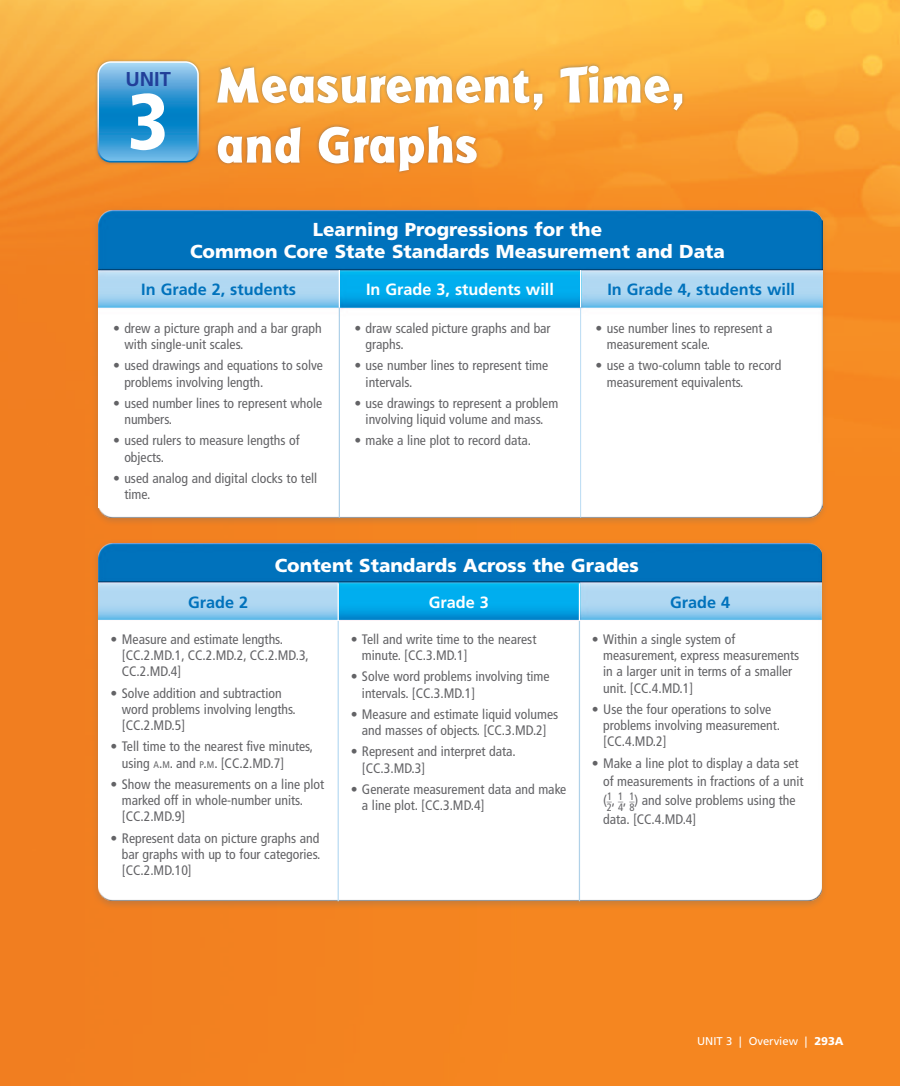
<style>
.page{position:relative;width:900px;height:1086px;background:#fff}
.page>*{position:absolute;margin:0;border:0;box-sizing:border-box;transform-origin:0 0}
.t1{font:900 78.75px "HMS Frutiger Cond Std";color:#fff}
.t2{font:800 52.5px/60px "Badger";color:#fff}
.t3{font:700 20px "Frutiger LT Std";color:#223f99}
.t4{font:900 18.75px/22.5px "Frutiger LT Std";color:#fff;text-align:center}
.t5{font:700 16.25px "Frutiger LT Std";color:#0072bc}
.t6{font:700 16.25px "Frutiger LT Std";color:#fff}
.t7{font:condensed 13.75px/16.2px "Frutiger LT Std";color:#636366}
.t8{font:11.25px "Frutiger LT Std";color:#fff}
.t9{font:condensed 10.75px "Frutiger LT Std";color:#636366}
.s1{font-size:9.62px}
.s2{font-style:inherit}
.s3{font-size:13.75px}
.s4{font-weight:900}
</style>
<div class="page">
<img style="left:0;top:0;width:900px;height:1086px">
<div style="left:94px;top:58px;width:108px;height:107px;background:#0d4da1;opacity:.35"></div>
<svg style="left:98px;top:61px;width:101px;height:101px"></svg>
<div style="left:91px;top:538px;width:737px;height:372px;background:#015aaa;opacity:.2"></div>
<img style="left:98px;top:543px;width:724px;height:248px">
<img style="left:98px;top:791px;width:724px;height:110px">
<div style="left:91px;top:205px;width:737px;height:321px;background:#015aaa;opacity:.2"></div>
<img style="left:98px;top:210px;width:724px;height:233px">
<img style="left:98px;top:443px;width:724px;height:74px">
<div style="left:214px;top:62px;width:471px;height:112px;background:#0d4da1;opacity:.35"></div>
<hr style="left:338px;top:621px;width:1px;height:280px;background:#b9dbf3">
<hr style="left:579px;top:621px;width:1px;height:280px;background:#b0d1e8">
<hr style="left:338px;top:583px;width:1px;height:38px;background:#fff">
<hr style="left:579px;top:583px;width:1px;height:38px;background:#fff">
<hr style="left:339px;top:308px;width:1px;height:209px;background:#b0d1e8">
<hr style="left:339px;top:270px;width:1px;height:38px;background:#fff">
<hr style="left:580px;top:270px;width:1px;height:38px;background:#fff">
<hr style="left:580px;top:308px;width:1px;height:209px;background:#b9dbf3">
<h3 class="t3" style="left:125px;top:67px;width:44px">Unit</h3>
<h1 class="t1" style="left:128px;top:74px;width:42px">3</h1>
<h2 class="t2" style="left:216px;top:54px;width:471px">Measurement, Time, and Graphs</h2>
<h3 class="t4" style="left:190px;top:218px;width:536px">Learning Progressions for the<br>Common Core State Standards Measurement and Data</h3>
<p class="t5" style="left:141px;top:280px;width:156px">In Grade 2, students</p>
<p class="t6" style="left:366px;top:280px;width:189px">In Grade 3, students will</p>
<p class="t5" style="left:607px;top:280px;width:189px">In Grade 4, students will</p>
<p class="t7" style="left:124px;top:320px;width:199px;text-indent:-11px">• drew a picture graph and a bar graph with single-unit scales.</p>
<p class="t7" style="left:124px;top:358px;width:200px;text-indent:-11px">• used drawings and equations to solve problems involving length.</p>
<p class="t7" style="left:124px;top:395px;width:199px;text-indent:-11px">• used number lines to represent whole numbers.</p>
<p class="t7" style="left:124px;top:433px;width:177px;text-indent:-11px">• used rulers to measure lengths of objects.</p>
<p class="t7" style="left:124px;top:470px;width:194px;text-indent:-11px">• used analog and digital clocks to tell time.</p>
<p class="t7" style="left:607px;top:320px;width:167px;text-indent:-11px">• use number lines to represent a measurement scale.</p>
<p class="t7" style="left:607px;top:357px;width:176px;text-indent:-11px">• use a two-column table to record measurement equivalents.</p>
<p class="t7" style="left:366px;top:320px;width:187px;text-indent:-11px">• draw scaled picture graphs and bar graphs.</p>
<p class="t7" style="left:366px;top:358px;width:184px;text-indent:-11px">• use number lines to represent time intervals.</p>
<p class="t7" style="left:354px;top:395px;width:205px;text-align:center">• use drawings to represent a problem involving liquid volume and mass.</p>
<p class="t7" style="left:354px;top:432px;width:178px">• make a line plot to record data.</p>
<h3 class="t4" style="left:275px;top:554px;width:366px">Content Standards Across the Grades</h3>
<p class="t5" style="left:188px;top:593px;width:62px">Grade 2</p>
<p class="t6" style="left:429px;top:593px;width:62px">Grade 3</p>
<p class="t5" style="left:670px;top:593px;width:62px">Grade 4</p>
<p class="t7" style="left:122px;top:631px;width:189px;text-indent:-11px">• Measure and estimate lengths. [CC.2.MD.1, CC.2.MD.2, CC.2.MD.3,<br>CC.2.MD.4]</p>
<p class="t7" style="left:122px;top:685px;width:176px;text-indent:-11px">• Solve addition and subtraction word problems involving lengths. [CC.2.MD.5]</p>
<p class="t7" style="left:122px;top:738px;width:193px;text-indent:-11px">• Tell time to the nearest five minutes, using <span class="s1">A</span><span class="s2">.</span><span class="s1">M</span><span class="s2">.</span> and <span class="s1">P</span><span class="s2">.</span><span class="s1">M</span><span class="s2">.</span> [CC.2.MD.7]</p>
<p class="t7" style="left:122px;top:776px;width:204px;text-indent:-11px">• Show the measurements on a line plot marked off in whole-number units. [CC.2.MD.9]</p>
<p class="t7" style="left:122px;top:830px;width:200px;text-align:justify;text-indent:-11px">• Represent data on picture graphs and bar graphs with up to four categories. [CC.2.MD.10]</p>
<p class="t7" style="left:603px;top:631px;width:198px;text-indent:-11px">• Within a single system of measurement, express measurements in a larger unit in terms of a smaller unit. [CC.4.MD.1]</p>
<p class="t7" style="left:603px;top:701px;width:179px;text-indent:-11px">• Use the four operations to solve problems involving measurement. [CC.4.MD.2]</p>
<p class="t7" style="left:603px;top:753px;width:202px;line-height:18.8px;text-indent:-11px">• Make a line plot to display a data set of measurements in fractions of a unit ( <sup>_</sup><sup>1</sup></p>
<p class="t7" style="left:362px;top:631px;width:176px;text-indent:-11px">• Tell and write time to the nearest minute. [CC.3.MD.1]</p>
<p class="t7" style="left:362px;top:668px;width:189px;text-indent:-11px">• Solve word problems involving time intervals. [CC.3.MD.1]</p>
<p class="t7" style="left:351px;top:706px;width:209px;text-align:center">• Measure and estimate liquid volumes and masses of objects. [CC.3.MD.2]</p>
<p class="t7" style="left:362px;top:743px;width:155px;text-indent:-11px">• Represent and interpret data. [CC.3.MD.3]</p>
<p class="t7" style="left:362px;top:781px;width:206px;text-indent:-11px">• Generate measurement data and make a line plot. [CC.3.MD.4]</p>
<p class="t9" style="left:607px;top:795px;width:18px">2<span class="s3">,</span> <sup>_</sup>1</p>
<p class="t9" style="left:618px;top:795px;width:18px">4<span class="s3">,</span> <sup>_</sup>1</p>
<p class="t7" style="left:603px;top:791px;width:194px;line-height:18.8px;text-indent:26px"><sub>8</sub>) and solve problems using the data. [CC.4.MD.4]</p>
<p class="t8" style="left:697px;top:1034px;width:148px">UNIT 3 | Overview | <span class="s4">293A</span></p>
</div>
